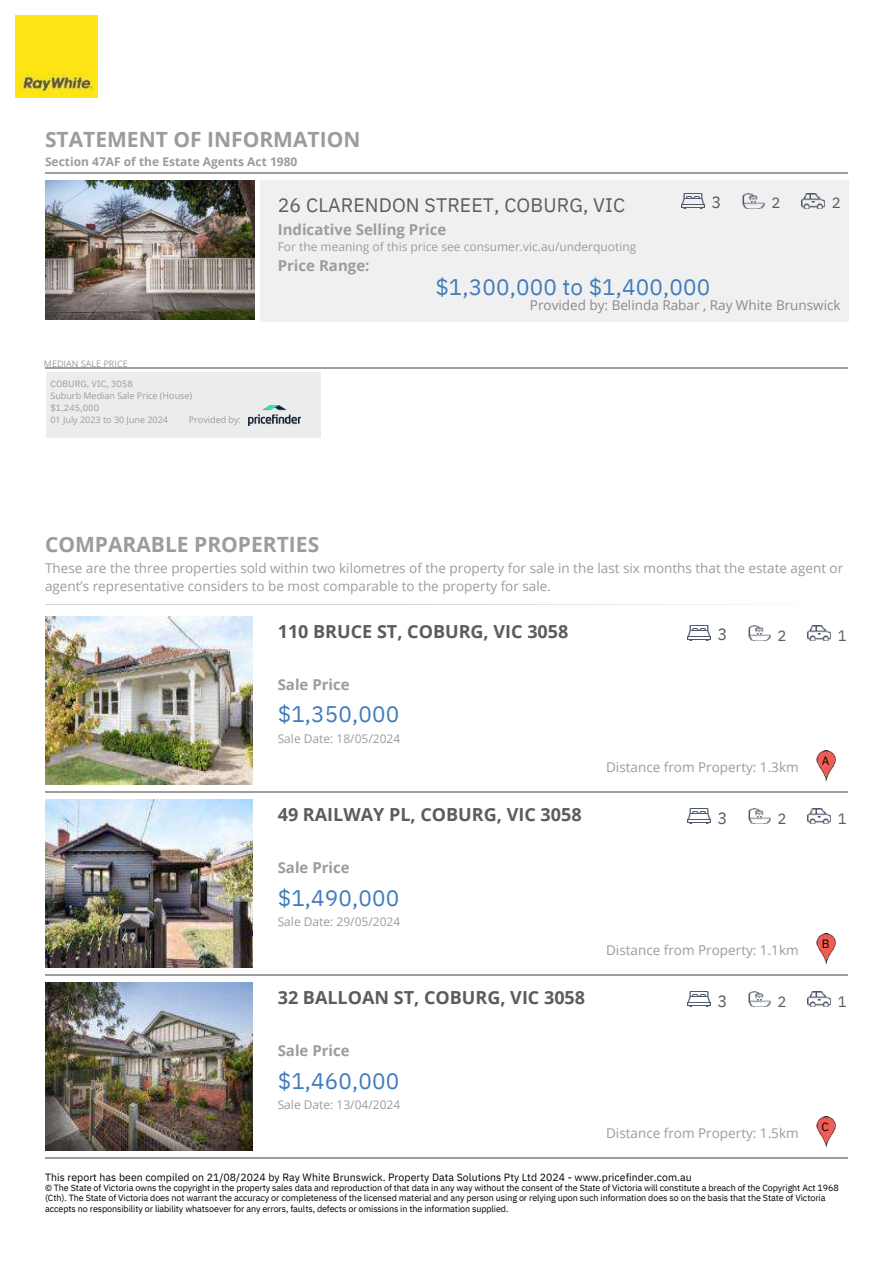
<style>
.page{position:relative;width:894px;height:1264px;background:#fff}
.page>*{position:absolute;margin:0;border:0;box-sizing:border-box;transform-origin:0 0}
.t1{font:22.5px "IBM Plex Sans";letter-spacing:.005em;color:#407cbd}
.t2{font:700 21px "Open Sans";color:#9c9c9c}
.t3{font:19.5px "IBM Plex Sans";letter-spacing:.005em;color:#5c5c5c}
.t4{font:700 18px "Open Sans";color:#5c5c5c}
.t5{font:16.5px "IBM Plex Sans";color:#5c5c5c}
.t6{font:700 15px "Open Sans";color:#9c9c9c}
.t7{font:15px "IBM Plex Sans";color:#5c5c5c}
.t8{font:13.5px/18px "Open Sans";color:#9c9c9c}
.t9{font:13.5px "Open Sans";color:#8a8a8a}
.t10{font:12px "Open Sans";color:#9c9c9c}
.t11{font:700 12px "Open Sans";color:#9c9c9c}
.t12{font:12px "IBM Plex Sans";color:#000}
.t13{font:10.5px "IBM Plex Sans";letter-spacing:.005em;color:#000}
.t14{font:9px/10.2px "IBM Plex Sans";letter-spacing:-.01em;color:#000}
.t15{font:9px "Open Sans";color:#9c9c9c}
.t16{font:9px "IBM Plex Sans";letter-spacing:.005em;color:#9c9c9c}
</style>
<div class="page">
<img style="left:15px;top:15px;width:82px;height:82px">
<div style="left:260px;top:180px;width:587px;height:141px;background:#f0f0f0"></div>
<div style="left:46px;top:372px;width:274px;height:66px;background:#ececec"></div>
<img style="left:742px;top:194px;width:21px;height:14px">
<img style="left:801px;top:194px;width:23px;height:14px">
<img style="left:681px;top:194px;width:23px;height:14px">
<hr style="left:45px;top:172px;width:802px;height:2px;background:#9e9e9e">
<hr style="left:45px;top:367px;width:802px;height:2px;background:#9e9e9e">
<img style="left:249px;top:405px;width:51px;height:20px">
<img style="left:748px;top:626px;width:22px;height:14px">
<img style="left:807px;top:626px;width:23px;height:14px">
<img style="left:687px;top:626px;width:22px;height:14px">
<img style="left:816px;top:750px;width:19px;height:30px">
<img style="left:45px;top:616px;width:207px;height:168px">
<hr style="left:45px;top:790px;width:802px;height:2px;background:#9e9e9e">
<img style="left:748px;top:809px;width:22px;height:14px">
<img style="left:807px;top:809px;width:23px;height:14px">
<img style="left:687px;top:809px;width:22px;height:14px">
<img style="left:816px;top:933px;width:19px;height:30px">
<img style="left:45px;top:800px;width:207px;height:167px">
<hr style="left:45px;top:974px;width:802px;height:1px;background:#9e9e9e">
<img style="left:748px;top:992px;width:22px;height:14px">
<img style="left:807px;top:992px;width:23px;height:14px">
<img style="left:687px;top:992px;width:22px;height:14px">
<img style="left:816px;top:1116px;width:19px;height:30px">
<img style="left:45px;top:983px;width:207px;height:167px">
<hr style="left:45px;top:1156px;width:802px;height:2px;background:#9e9e9e">
<img style="left:45px;top:180px;width:209px;height:140px">
<h2 class="t2" style="left:45px;top:124px;width:317px">STATEMENT OF INFORMATION</h2>
<h3 class="t11" style="left:45px;top:153px;width:254px">Section 47AF of the Estate Agents Act 1980</h3>
<h3 class="t3" style="left:278px;top:192px;width:349px">26 CLARENDON STREET, COBURG, VIC</h3>
<h3 class="t6" style="left:278px;top:219px;width:170px">Indicative Selling Price</h3>
<h3 class="t10" style="left:278px;top:238px;width:360px">For the meaning of this price see consumer.vic.au/underquoting</h3>
<h3 class="t6" style="left:278px;top:255px;width:93px">Price Range:</h3>
<h3 class="t5" style="left:711px;top:191px;width:11px">3</h3>
<h3 class="t7" style="left:771px;top:193px;width:10px">2</h3>
<h3 class="t7" style="left:831px;top:193px;width:10px">2</h3>
<p class="t15" style="left:44px;top:357px;width:85px">MEDIAN SALE PRICE</p>
<p class="t16" style="left:50px;top:377px;width:84px">COBURG, VIC, 3058</p>
<p class="t15" style="left:50px;top:390px;width:143px">Suburb Median Sale Price (House)</p>
<p class="t16" style="left:50px;top:401px;width:50px">$1,245,000</p>
<p class="t15" style="left:50px;top:414px;width:119px">01 July 2023 to 30 June 2024</p>
<p class="t15" style="left:189px;top:414px;width:54px">Provided by:</p>
<h1 class="t1" style="left:435px;top:271px;width:276px">$1,300,000 to $1,400,000</h1>
<h3 class="t9" style="left:529px;top:295px;width:312px">Provided by: Belinda Rabar , Ray White Brunswick</h3>
<h2 class="t2" style="left:45px;top:529px;width:275px">COMPARABLE PROPERTIES</h2>
<h3 class="t8" style="left:45px;top:559px;width:799px">These are the three properties sold within two kilometres of the property for sale in the last six months that the estate agent or agent’s representative considers to be most comparable to the property for sale.</h3>
<h3 class="t4" style="left:278px;top:618px;width:292px">110 BRUCE ST, COBURG, VIC 3058</h3>
<h3 class="t6" style="left:278px;top:673px;width:74px">Sale Price</h3>
<h1 class="t1" style="left:278px;top:699px;width:123px">$1,350,000</h1>
<h3 class="t10" style="left:278px;top:730px;width:124px">Sale Date: 18/05/2024</h3>
<h3 class="t4" style="left:278px;top:801px;width:305px">49 RAILWAY PL, COBURG, VIC 3058</h3>
<h3 class="t6" style="left:278px;top:856px;width:74px">Sale Price</h3>
<h1 class="t1" style="left:278px;top:882px;width:123px">$1,490,000</h1>
<h3 class="t10" style="left:278px;top:913px;width:124px">Sale Date: 29/05/2024</h3>
<h3 class="t4" style="left:278px;top:984px;width:309px">32 BALLOAN ST, COBURG, VIC 3058</h3>
<h3 class="t6" style="left:278px;top:1039px;width:74px">Sale Price</h3>
<h1 class="t1" style="left:278px;top:1065px;width:123px">$1,460,000</h1>
<h3 class="t10" style="left:278px;top:1096px;width:124px">Sale Date: 13/04/2024</h3>
<h3 class="t5" style="left:717px;top:623px;width:11px">3</h3>
<h3 class="t7" style="left:777px;top:625px;width:10px">2</h3>
<h3 class="t8" style="left:606px;top:757px;width:194px">Distance from Property: 1.3km</h3>
<h3 class="t5" style="left:717px;top:806px;width:11px">3</h3>
<h3 class="t7" style="left:777px;top:808px;width:10px">2</h3>
<h3 class="t8" style="left:606px;top:940px;width:194px">Distance from Property: 1.1km</h3>
<h3 class="t5" style="left:717px;top:989px;width:11px">3</h3>
<h3 class="t7" style="left:777px;top:991px;width:10px">2</h3>
<h3 class="t8" style="left:606px;top:1123px;width:194px">Distance from Property: 1.5km</h3>
<h3 class="t7" style="left:837px;top:625px;width:10px">1</h3>
<h3 class="t12" style="left:821px;top:753px;width:9px">A</h3>
<h3 class="t7" style="left:837px;top:808px;width:10px">1</h3>
<h3 class="t12" style="left:821px;top:936px;width:9px">B</h3>
<h3 class="t7" style="left:837px;top:991px;width:10px">1</h3>
<h3 class="t12" style="left:821px;top:1119px;width:9px">C</h3>
<p class="t13" style="left:45px;top:1170px;width:648px">This report has been compiled on 21/08/2024 by Ray White Brunswick. Property Data Solutions Pty Ltd 2024 - www.pricefinder.com.au</p>
<p class="t14" style="left:45px;top:1182px;width:795px">© The State of Victoria owns the copyright in the property sales data and reproduction of that data in any way without the consent of the State of Victoria will constitute a breach of the Copyright Act 1968 (Cth). The State of Victoria does not warrant the accuracy or completeness of the licensed material and any person using or relying upon such information does so on the basis that the State of Victoria accepts no responsibility or liability whatsoever for any errors, faults, defects or omissions in the information supplied.</p>
</div>
